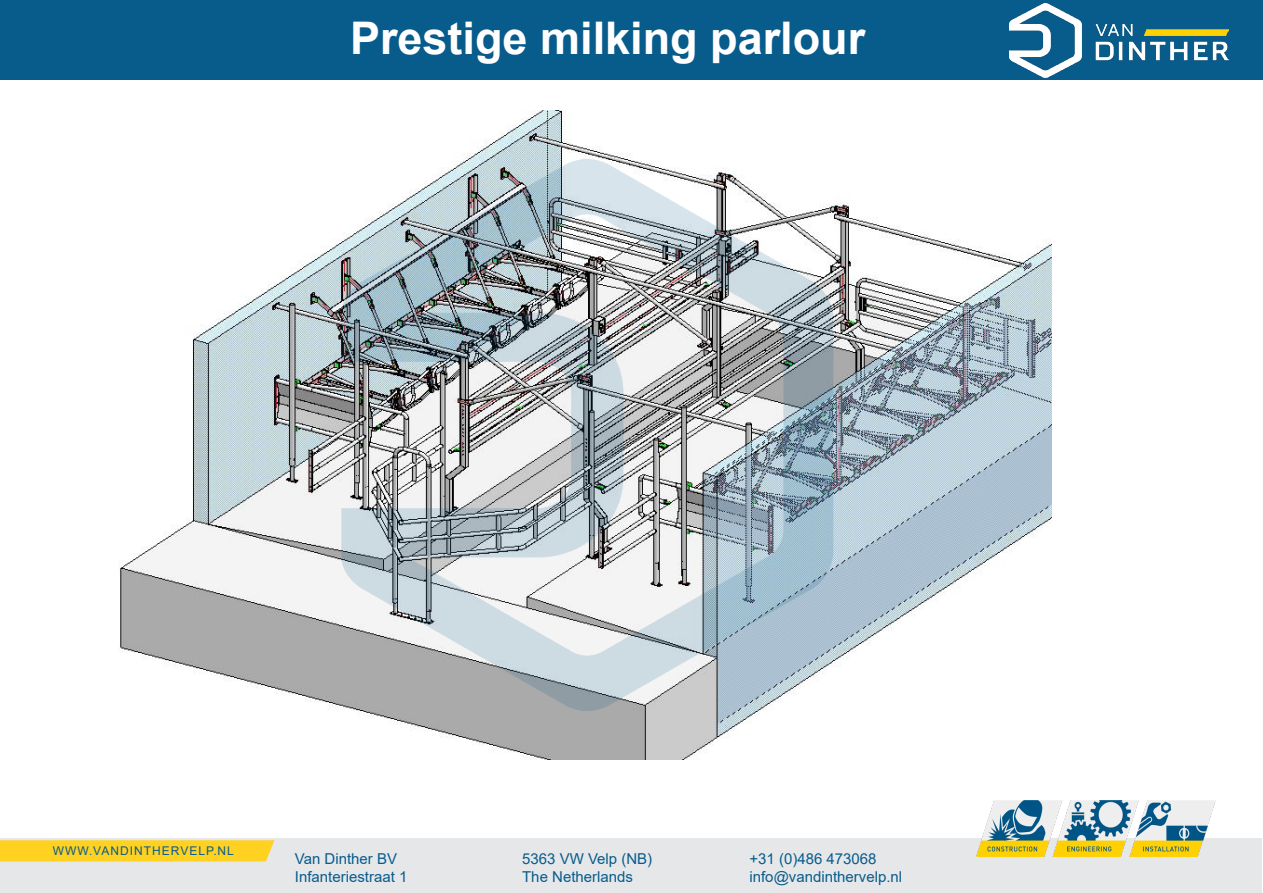
<style>
.page{position:relative;width:1263px;height:893px;background:#fff}
.page>*{position:absolute;margin:0;border:0;box-sizing:border-box;transform-origin:0 0}
.t1{font:700 45px "Arial";color:#fff}
.t2{font:15px "Arial";color:#085c8c}
.t3{font:12px "Arial";letter-spacing:.085em;color:#085c8c}
</style>
<div class="page">
<div style="left:0;top:0;width:1263px;height:79px;background:#085c8c"></div>
<div style="left:0;top:839px;width:1261px;height:54px;background:#e6e7e9"></div>
<div style="left:0;top:840px;width:274px;height:21px;background:#ffd121"></div>
<img style="left:1009px;top:3px;width:219px;height:75px">
<img style="left:977px;top:801px;width:238px;height:55px">
<img style="left:120px;top:110px;width:931px;height:649px">
<img style="left:342px;top:160px;width:491px;height:551px">
<p class="t1" style="left:350px;top:7px;width:517px">Prestige milking parlour</p>
<p class="t3" style="left:53px;top:842px;width:182px">WWW.VANDINTHERVELP.NL</p>
<p class="t2" style="left:295px;top:848px;width:104px">Van Dinther BV</p>
<p class="t2" style="left:295px;top:866px;width:114px">Infanteriestraat 1</p>
<p class="t2" style="left:522px;top:848px;width:132px">5363 VW Velp (NB)</p>
<p class="t2" style="left:522px;top:866px;width:112px">The Netherlands</p>
<p class="t2" style="left:749px;top:848px;width:129px">+31 (0)486 473068</p>
<p class="t2" style="left:749px;top:866px;width:154px">info@vandinthervelp.nl</p>
</div>
